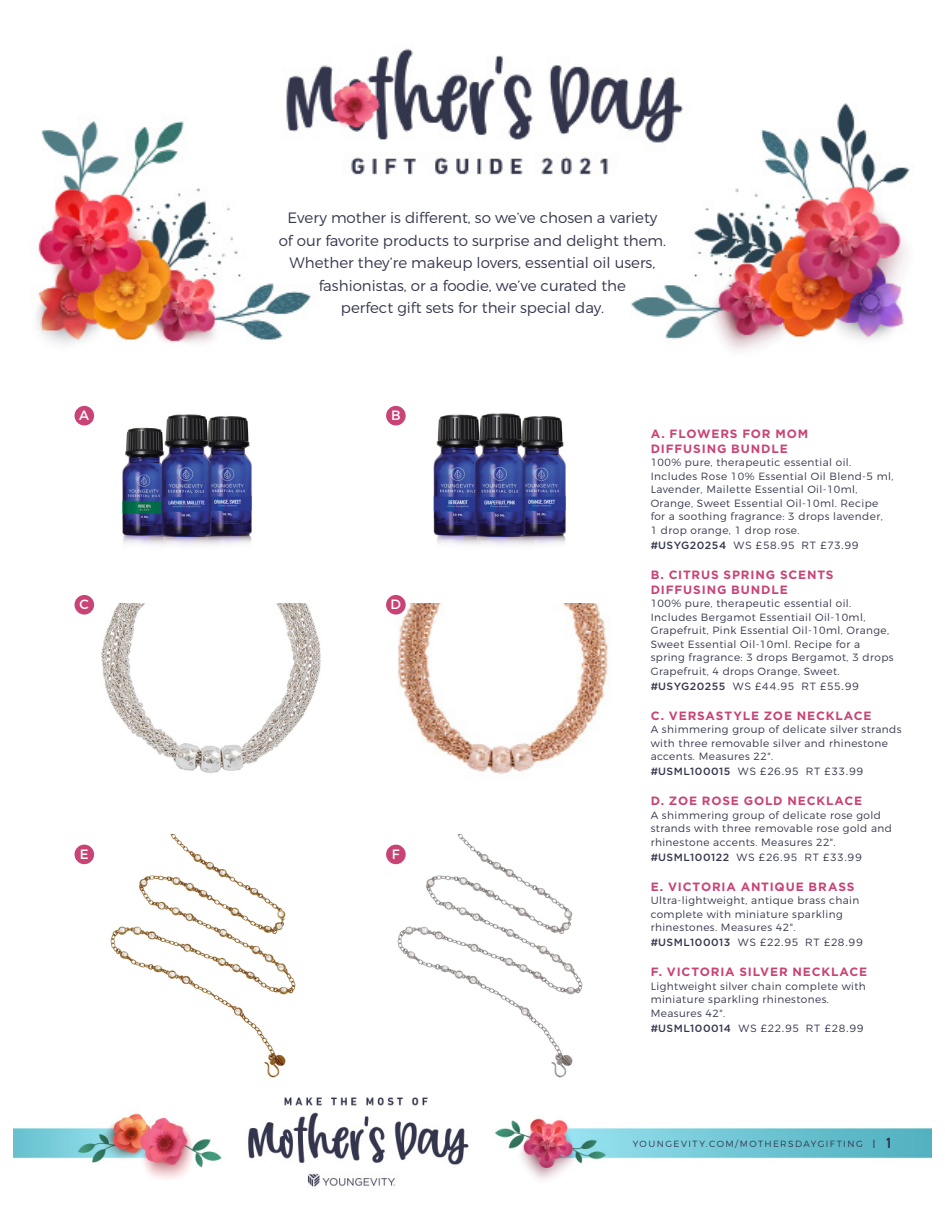
<style>
.page{position:relative;width:945px;height:1215px;background:#fff}
.page>*{position:absolute;margin:0;border:0;box-sizing:border-box;transform-origin:0 0}
.t1{font:300 15px/22.5px "Montserrat";color:#33364d;text-align:center}
.t2{font:13.5px "Montserrat";color:#fff}
.t3{font:700 12px/15px "Gotham";letter-spacing:.07em;color:#c94376}
.t4{font:300 10.5px/13.5px "Montserrat";letter-spacing:.04em;color:#33364d}
.t5{font:10.5px "Gotham";letter-spacing:.05em;color:#33364d}
.t6{font:300 9px "Montserrat";letter-spacing:.16em;color:#33364d}
.s1{font-weight:500}
.s2{font-family:"DIN Next LT Pro";font-weight:700;font-stretch:condensed;font-size:15px}
</style>
<div class="page">
<img style="left:14px;top:1097px;width:918px;height:90px">
<img style="left:74px;top:835px;width:222px;height:243px">
<img style="left:386px;top:835px;width:197px;height:243px">
<img style="left:87px;top:603px;width:234px;height:170px">
<img style="left:397px;top:603px;width:213px;height:171px">
<img style="left:33px;top:48px;width:877px;height:303px">
<img style="left:122px;top:414px;width:130px;height:132px">
<img style="left:433px;top:413px;width:133px;height:133px">
<div style="left:75px;top:406px;width:19px;height:19px;background:#c94376;border-radius:50%"></div>
<div style="left:75px;top:595px;width:19px;height:20px;background:#c94376;border-radius:50%"></div>
<div style="left:75px;top:845px;width:19px;height:19px;background:#c94376;border-radius:50%"></div>
<div style="left:386px;top:406px;width:20px;height:19px;background:#c94376;border-radius:50%"></div>
<div style="left:386px;top:595px;width:20px;height:20px;background:#c94376;border-radius:50%"></div>
<div style="left:386px;top:845px;width:20px;height:19px;background:#c94376;border-radius:50%"></div>
<p class="t1" style="left:279px;top:207px;width:389px">Every mother is different, so we’ve chosen a variety of our favorite products to surprise and delight them.<br>Whether they’re makeup lovers, essential oil users, fashionistas, or a foodie, we’ve curated the<br>perfect gift sets for their special day.</p>
<p class="t2" style="left:79px;top:407px;width:11px">A</p>
<p class="t2" style="left:391px;top:407px;width:11px">B</p>
<p class="t2" style="left:80px;top:596px;width:11px">C</p>
<p class="t2" style="left:80px;top:846px;width:10px">E</p>
<p class="t2" style="left:391px;top:596px;width:12px">D</p>
<p class="t2" style="left:392px;top:846px;width:9px">F</p>
<p class="t3" style="left:651px;top:426px;width:159px">A. FLOWERS FOR MOM<br>DIFFUSING BUNDLE</p>
<p class="t4" style="left:651px;top:455px;width:244px">100% pure, therapeutic essential oil.<br>Includes Rose 10% Essential Oil Blend-5 ml, Lavender, Mailette Essential Oil-10ml, Orange, Sweet Essential Oil-10ml. Recipe for a soothing fragrance: 3 drops lavender,<br>1 drop orange, 1 drop rose.</p>
<p class="t5" style="left:651px;top:538px;width:210px"><span class="s1">#USYG20254</span> WS £58.95 RT £73.99</p>
<p class="t3" style="left:651px;top:567px;width:184px">B. CITRUS SPRING SCENTS<br>DIFFUSING BUNDLE</p>
<p class="t4" style="left:651px;top:596px;width:244px">100% pure, therapeutic essential oil.<br>Includes Bergamot Essentiail Oil-10ml, Grapefruit, Pink Essential Oil-10ml, Orange, Sweet Essential Oil-10ml. Recipe for a spring fragrance: 3 drops Bergamot, 3 drops Grapefruit, 4 drops Orange, Sweet.</p>
<p class="t5" style="left:651px;top:679px;width:210px"><span class="s1">#USYG20255</span> WS £44.95 RT £55.99</p>
<p class="t3" style="left:651px;top:708px;width:222px">C. VERSASTYLE ZOE NECKLACE</p>
<p class="t4" style="left:651px;top:722px;width:252px">A shimmering group of delicate silver strands with three removable silver and rhinestone accents. Measures 22".</p>
<p class="t5" style="left:651px;top:765px;width:214px"><span class="s1">#USML100015</span> WS £26.95 RT £33.99</p>
<p class="t3" style="left:651px;top:793px;width:213px">D. ZOE ROSE GOLD NECKLACE</p>
<p class="t4" style="left:651px;top:808px;width:243px">A shimmering group of delicate rose gold strands with three removable rose gold and rhinestone accents. Measures 22".</p>
<p class="t5" style="left:651px;top:850px;width:213px"><span class="s1">#USML100122</span> WS £26.95 RT £33.99</p>
<p class="t3" style="left:651px;top:879px;width:205px">E. VICTORIA ANTIQUE BRASS</p>
<p class="t4" style="left:651px;top:893px;width:210px">Ultra-lightweight, antique brass chain complete with miniature sparkling rhinestones. Measures 42".</p>
<p class="t5" style="left:651px;top:936px;width:214px"><span class="s1">#USML100013</span> WS £22.95 RT £28.99</p>
<p class="t3" style="left:651px;top:964px;width:218px">F. VICTORIA SILVER NECKLACE</p>
<p class="t4" style="left:651px;top:979px;width:217px">Lightweight silver chain complete with miniature sparkling rhinestones.<br>Measures 42".</p>
<p class="t5" style="left:651px;top:1021px;width:214px"><span class="s1">#USML100014</span> WS £22.95 RT £28.99</p>
<p class="t6" style="left:633px;top:1139px;width:261px">YOUNGEVITY.COM/MOTHERSDAYGIFTING <span class="s1">|</span> <span class="s2">1</span></p>
</div>
